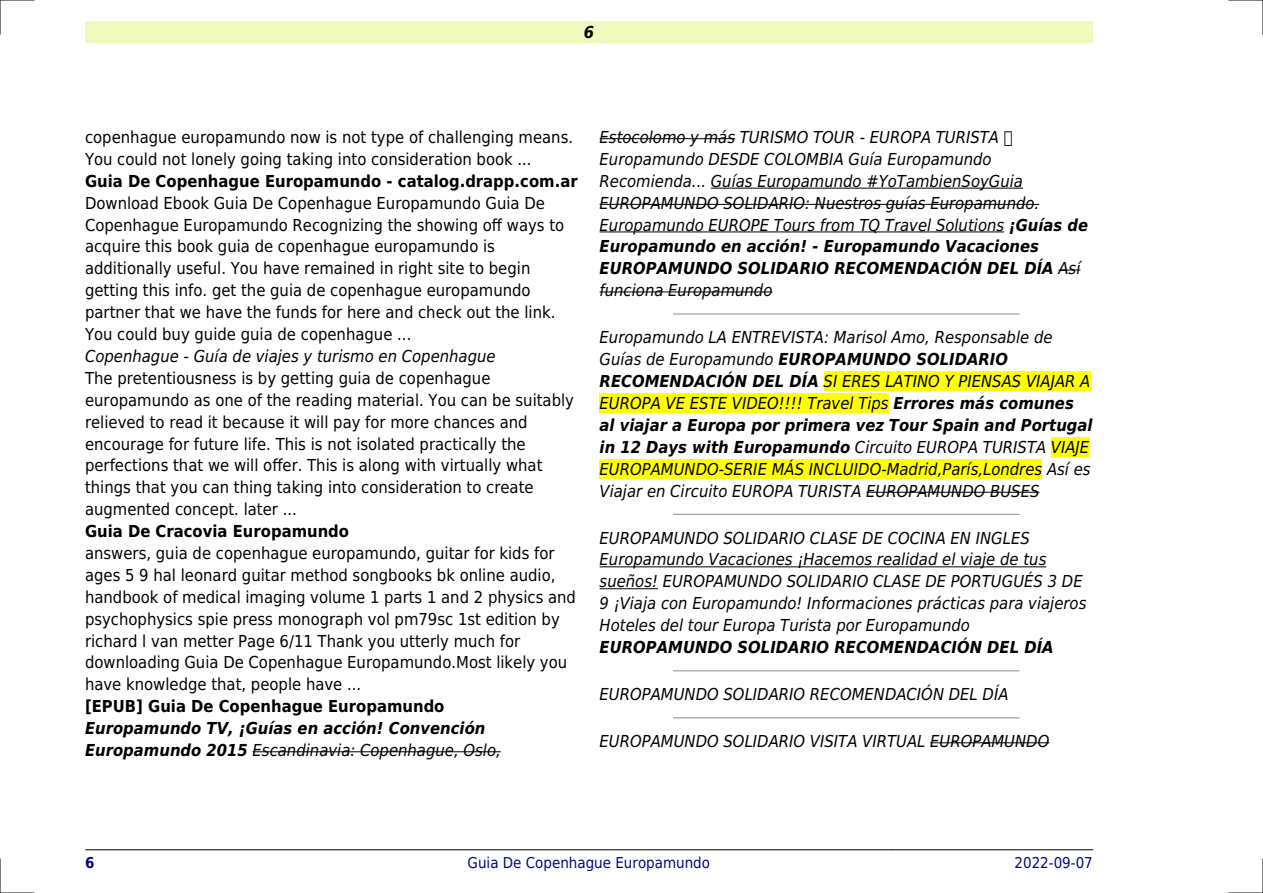
<style>
.page{position:relative;width:1263px;height:893px;background:#fff}
.page>*{position:absolute;margin:0;border:0;box-sizing:border-box;transform-origin:0 0}
.t1{font:16.5px/21.9px "DejaVu Sans Condensed";color:#000}
.t2{font:italic 16.5px/21.9px "DejaVu Sans Condensed";color:#000}
.t3{font:italic 700 16.5px/21.9px "DejaVu Sans Condensed";color:#000}
.t4{font:700 16.5px "DejaVu Sans Condensed";color:#000}
.t5{font:15px "DejaVu Sans Condensed";color:#000880}
.t6{font:700 15px "DejaVu Sans Condensed";color:#000880}
.s1{font-weight:400}
.s2{font-weight:700}
</style>
<div class="page">
<div style="left:85px;top:21px;width:1008px;height:22px;background:#effbbe"></div>
<hr style="left:85px;top:849px;width:201px;height:1px;background:#000">
<hr style="left:287px;top:849px;width:604px;height:1px;background:#000">
<hr style="left:891px;top:849px;width:202px;height:1px;background:#000">
<hr style="left:253px;top:751px;width:248px;height:1px;background:#000">
<hr style="left:600px;top:138px;width:135px;height:1px;background:#000">
<hr style="left:711px;top:188px;width:312px;height:1px;background:#000">
<hr style="left:600px;top:204px;width:439px;height:1px;background:#000">
<hr style="left:600px;top:232px;width:404px;height:1px;background:#000">
<svg style="left:1058px;top:270px;width:22px;height:1px"></svg>
<hr style="left:600px;top:292px;width:172px;height:1px;background:#000">
<hr style="left:674px;top:313px;width:345px;height:2px;background:#999">
<div style="left:824px;top:372px;width:266px;height:19px;background:#ff0"></div>
<div style="left:600px;top:394px;width:289px;height:19px;background:#ff0"></div>
<div style="left:1051px;top:437px;width:38px;height:20px;background:#ff0"></div>
<div style="left:600px;top:459px;width:442px;height:19px;background:#ff0"></div>
<hr style="left:866px;top:492px;width:173px;height:1px;background:#000">
<hr style="left:674px;top:514px;width:345px;height:1px;background:#999">
<hr style="left:600px;top:566px;width:446px;height:1px;background:#000">
<hr style="left:600px;top:588px;width:58px;height:1px;background:#000">
<hr style="left:674px;top:670px;width:345px;height:1px;background:#999">
<hr style="left:674px;top:717px;width:345px;height:1px;background:#999">
<hr style="left:930px;top:742px;width:119px;height:1px;background:#000">
<hr style="left:0;top:0;width:34px;height:1px;background:#000">
<hr style="left:1229px;top:0;width:34px;height:1px;background:#000">
<hr style="left:0;top:892px;width:34px;height:1px;background:#000">
<hr style="left:1229px;top:892px;width:34px;height:1px;background:#000">
<hr style="left:0;top:0;width:1px;height:34px;background:#000">
<hr style="left:0;top:859px;width:1px;height:34px;background:#000">
<hr style="left:1262px;top:0;width:1px;height:34px;background:#000">
<hr style="left:1262px;top:859px;width:1px;height:34px;background:#000">
<p class="t3" style="left:584px;top:21px;width:12px">6</p>
<p class="t1" style="left:85px;top:126px;width:490px">copenhague europamundo now is not type of challenging means.<br>You could not lonely going taking into consideration book ...</p>
<p class="t4" style="left:85px;top:171px;width:494px">Guia De Copenhague Europamundo - catalog.drapp.com.ar</p>
<p class="t1" style="left:85px;top:192px;width:481px">Download Ebook Guia De Copenhague Europamundo Guia De Copenhague Europamundo Recognizing the showing off ways to acquire this book guia de copenhague europamundo is additionally useful. You have remained in right site to begin getting this info. get the guia de copenhague europamundo partner that we have the funds for here and check out the link.<br>You could buy guide guia de copenhague ...</p>
<p class="t2" style="left:85px;top:345px;width:412px">Copenhague - Guía de viajes y turismo en Copenhague</p>
<p class="t1" style="left:85px;top:367px;width:490px">The pretentiousness is by getting guia de copenhague europamundo as one of the reading material. You can be suitably relieved to read it because it will pay for more chances and encourage for future life. This is not isolated practically the perfections that we will offer. This is along with virtually what things that you can thing taking into consideration to create augmented concept. later ...</p>
<p class="t4" style="left:85px;top:522px;width:266px">Guia De Cracovia Europamundo</p>
<p class="t1" style="left:85px;top:542px;width:492px">answers, guia de copenhague europamundo, guitar for kids for ages 5 9 hal leonard guitar method songbooks bk online audio, handbook of medical imaging volume 1 parts 1 and 2 physics and psychophysics spie press monograph vol pm79sc 1st edition by richard l van metter Page 6/11 Thank you utterly much for downloading Guia De Copenhague Europamundo.Most likely you have knowledge that, people have ...</p>
<p class="t4" style="left:85px;top:697px;width:361px">[EPUB] Guia De Copenhague Europamundo</p>
<p class="t3" style="left:85px;top:717px;width:417px">Europamundo TV, ¡Guías en acción! Convención<br>Europamundo 2015 <span class="s1">Escandinavia: Copenhague, Oslo,</span></p>
<p class="t2" style="left:600px;top:126px;width:490px">Estocolomo y más TURISMO TOUR - EUROPA TURISTA Europamundo DESDE COLOMBIA Guía Europamundo Recomienda... Guías Europamundo #YoTambienSoyGuia EUROPAMUNDO SOLIDARIO: Nuestros guías Europamundo.<br>Europamundo EUROPE Tours from TQ Travel Solutions <span class="s2">¡Guías de Europamundo en acción! - Europamundo Vacaciones EUROPAMUNDO SOLIDARIO RECOMENDACIÓN DEL DÍA</span> Así funciona Europamundo</p>
<p class="t2" style="left:600px;top:327px;width:495px">Europamundo LA ENTREVISTA: Marisol Amo, Responsable de Guías de Europamundo <span class="s2">EUROPAMUNDO SOLIDARIO RECOMENDACIÓN DEL DÍA</span> SI ERES LATINO Y PIENSAS VIAJAR A EUROPA VE ESTE VIDEO!!!! Travel Tips <span class="s2">Errores más comunes al viajar a Europa por primera vez Tour Spain and Portugal in 12 Days with Europamundo</span> Circuito EUROPA TURISTA VIAJE EUROPAMUNDO-SERIE MÁS INCLUIDO-Madrid,París,Londres Así es Viajar en Circuito EUROPA TURISTA EUROPAMUNDO BUSES</p>
<p class="t2" style="left:600px;top:527px;width:488px">EUROPAMUNDO SOLIDARIO CLASE DE COCINA EN INGLES Europamundo Vacaciones ¡Hacemos realidad el viaje de tus sueños! EUROPAMUNDO SOLIDARIO CLASE DE PORTUGUÉS 3 DE 9 ¡Viaja con Europamundo! Informaciones prácticas para viajeros Hoteles del tour Europa Turista por Europamundo</p>
<p class="t3" style="left:600px;top:636px;width:456px">EUROPAMUNDO SOLIDARIO RECOMENDACIÓN DEL DÍA</p>
<p class="t2" style="left:600px;top:683px;width:410px">EUROPAMUNDO SOLIDARIO RECOMENDACIÓN DEL DÍA</p>
<p class="t2" style="left:600px;top:730px;width:451px">EUROPAMUNDO SOLIDARIO VISITA VIRTUAL EUROPAMUNDO</p>
<p class="t6" style="left:85px;top:854px;width:11px">6</p>
<p class="t5" style="left:468px;top:854px;width:244px">Guia De Copenhague Europamundo</p>
<p class="t5" style="left:1014px;top:854px;width:80px">2022-09-07</p>
</div>
